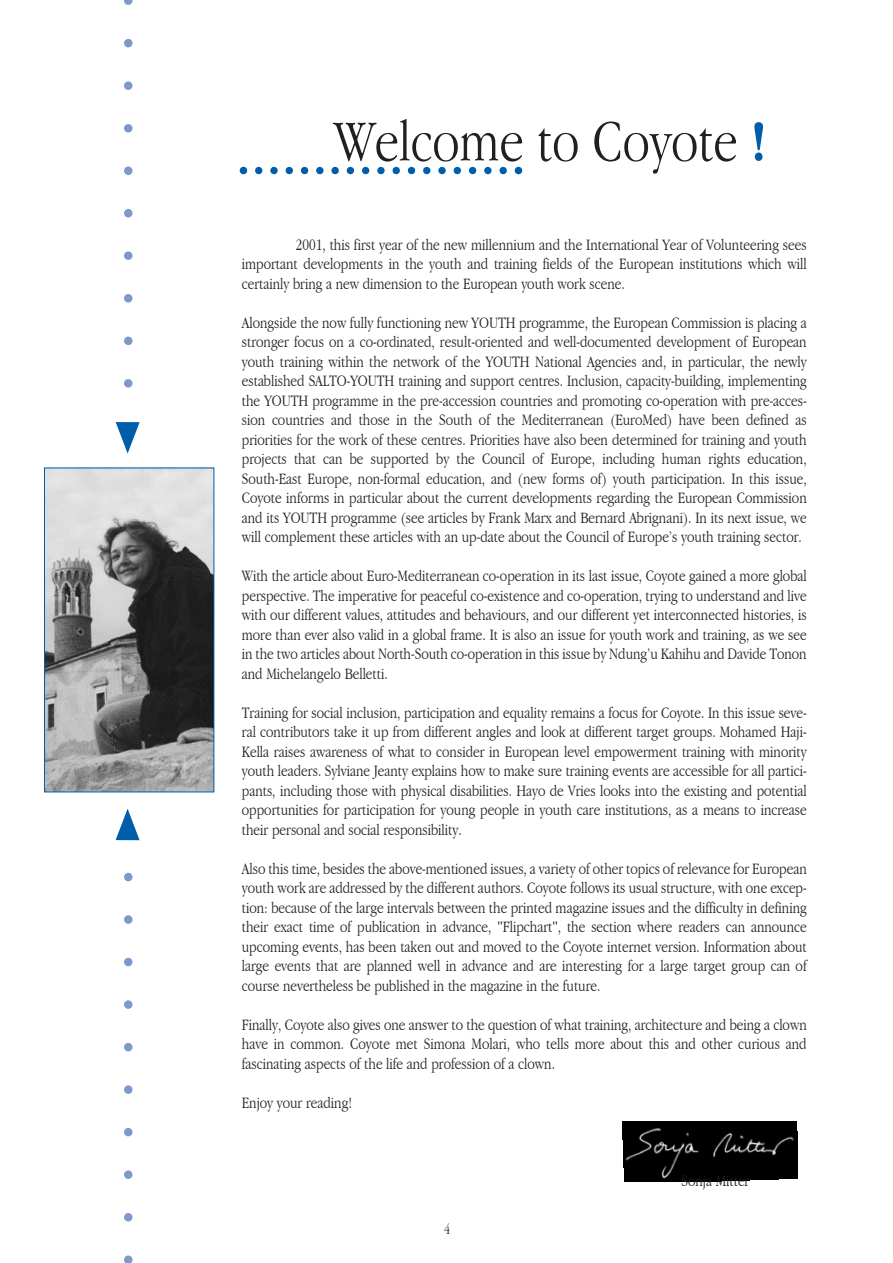
<style>
.page{position:relative;width:893px;height:1263px;background:#fff}
.page>*{position:absolute;margin:0;border:0;box-sizing:border-box;transform-origin:0 0}
.t1{font:300 condensed 60px "Garamond";color:#231f20}
.t2{font:300 condensed 16.5px/19.5px "Garamond";color:#231f20;text-align:justify}
.t3{font:300 condensed 15px "Garamond";color:#231f20}
.s1{font-weight:700;color:#005daa}
</style>
<div class="page">
<img style="left:46px;top:470px;width:166px;height:320px">
<div style="left:44px;top:468px;width:170px;height:324px;border:1px solid #005daa"></div>
<svg style="left:116px;top:809px;width:23px;height:31px"></svg>
<svg style="left:116px;top:422px;width:24px;height:32px"></svg>
<svg style="left:240px;top:167px;width:282px;height:7px"></svg>
<div style="left:124px;top:124px;width:8px;height:9px;background:#7f98cc;border-radius:50%"></div>
<div style="left:124px;top:81px;width:8px;height:9px;background:#7f98cc;border-radius:50%"></div>
<div style="left:124px;top:39px;width:8px;height:8px;background:#7f98cc;border-radius:50%"></div>
<svg style="left:124px;top:0;width:8px;height:5px"></svg>
<div style="left:124px;top:167px;width:8px;height:8px;background:#7f98cc;border-radius:50%"></div>
<div style="left:124px;top:209px;width:8px;height:8px;background:#7f98cc;border-radius:50%"></div>
<div style="left:124px;top:251px;width:8px;height:9px;background:#7f98cc;border-radius:50%"></div>
<div style="left:124px;top:294px;width:8px;height:9px;background:#7f98cc;border-radius:50%"></div>
<div style="left:124px;top:379px;width:8px;height:9px;background:#7f98cc;border-radius:50%"></div>
<div style="left:124px;top:337px;width:8px;height:8px;background:#7f98cc;border-radius:50%"></div>
<div style="left:124px;top:873px;width:8px;height:8px;background:#7f98cc;border-radius:50%"></div>
<div style="left:124px;top:915px;width:8px;height:9px;background:#7f98cc;border-radius:50%"></div>
<div style="left:124px;top:958px;width:8px;height:8px;background:#7f98cc;border-radius:50%"></div>
<div style="left:124px;top:1043px;width:8px;height:8px;background:#7f98cc;border-radius:50%"></div>
<div style="left:124px;top:1000px;width:8px;height:9px;background:#7f98cc;border-radius:50%"></div>
<div style="left:124px;top:1085px;width:8px;height:9px;background:#7f98cc;border-radius:50%"></div>
<div style="left:124px;top:1128px;width:8px;height:8px;background:#7f98cc;border-radius:50%"></div>
<div style="left:124px;top:1170px;width:8px;height:9px;background:#7f98cc;border-radius:50%"></div>
<div style="left:124px;top:1213px;width:8px;height:9px;background:#7f98cc;border-radius:50%"></div>
<svg style="left:124px;top:1256px;width:8px;height:7px"></svg>
<img style="left:622px;top:1121px;width:176px;height:60px">
<h1 class="t1" style="left:334px;top:108px;width:434px">Welcome to Coyote <span class="s1">!</span></h1>
<p class="t2" style="left:242px;top:235px;width:566px;text-indent:54px">2001, this first year of the new millennium and the International Year of Volunteering sees important developments in the youth and training fields of the European institutions which will certainly bring a new dimension to the European youth work scene.</p>
<p class="t2" style="left:242px;top:313px;width:566px">Alongside the now fully functioning new YOUTH programme, the European Commission is placing a stronger focus on a co-ordinated, result-oriented and well-documented development of European youth training within the network of the YOUTH National Agencies and, in particular, the newly established SALTO-YOUTH training and support centres. Inclusion, capacity-building, implementing the YOUTH programme in the pre-accession countries and promoting co-operation with pre-acces&shy;sion countries and those in the South of the Mediterranean (EuroMed) have been defined as priorities for the work of these centres. Priorities have also been determined for training and youth projects that can be supported by the Council of Europe, including human rights education, South-East Europe, non-formal education, and (new forms of) youth participation. In this issue, Coyote informs in particular about the current developments regarding the European Commission and its YOUTH programme (see articles by Frank Marx and Bernard Abrignani). In its next issue, we will complement these articles with an up-date about the Council of Europe’s youth training sector.</p>
<p class="t2" style="left:242px;top:566px;width:566px">With the article about Euro-Mediterranean co-operation in its last issue, Coyote gained a more global perspective. The imperative for peaceful co-existence and co-operation, trying to understand and live with our different values, attitudes and behaviours, and our different yet interconnected histories, is more than ever also valid in a global frame. It is also an issue for youth work and training, as we see in the two articles about North-South co-operation in this issue by Ndung’u Kahihu and Davide Tonon and Michelangelo Belletti.</p>
<p class="t2" style="left:242px;top:703px;width:566px">Training for social inclusion, participation and equality remains a focus for Coyote. In this issue seve&shy;ral contributors take it up from different angles and look at different target groups. Mohamed Haji-Kella raises awareness of what to consider in European level empowerment training with minority youth leaders. Sylviane Jeanty explains how to make sure training events are accessible for all partici&shy;pants, including those with physical disabilities. Hayo de Vries looks into the existing and potential opportunities for participation for young people in youth care institutions, as a means to increase their personal and social responsibility.</p>
<p class="t2" style="left:242px;top:859px;width:566px">Also this time, besides the above-mentioned issues, a variety of other topics of relevance for European youth work are addressed by the different authors. Coyote follows its usual structure, with one excep&shy;tion: because of the large intervals between the printed magazine issues and the difficulty in defining their exact time of publication in advance, "Flipchart", the section where readers can announce upcoming events, has been taken out and moved to the Coyote internet version. Information about large events that are planned well in advance and are interesting for a large target group can of course nevertheless be published in the magazine in the future.</p>
<p class="t2" style="left:242px;top:1015px;width:566px">Finally, Coyote also gives one answer to the question of what training, architecture and being a clown have in common. Coyote met Simona Molari, who tells more about this and other curious and fascinating aspects of the life and profession of a clown.</p>
<p class="t2" style="left:242px;top:1093px;width:112px">Enjoy your reading!</p>
<p class="t3" style="left:444px;top:1220px;width:8px">4</p>
<p class="t2" style="left:681px;top:1171px;width:69px">Sonja Mitter</p>
</div>
